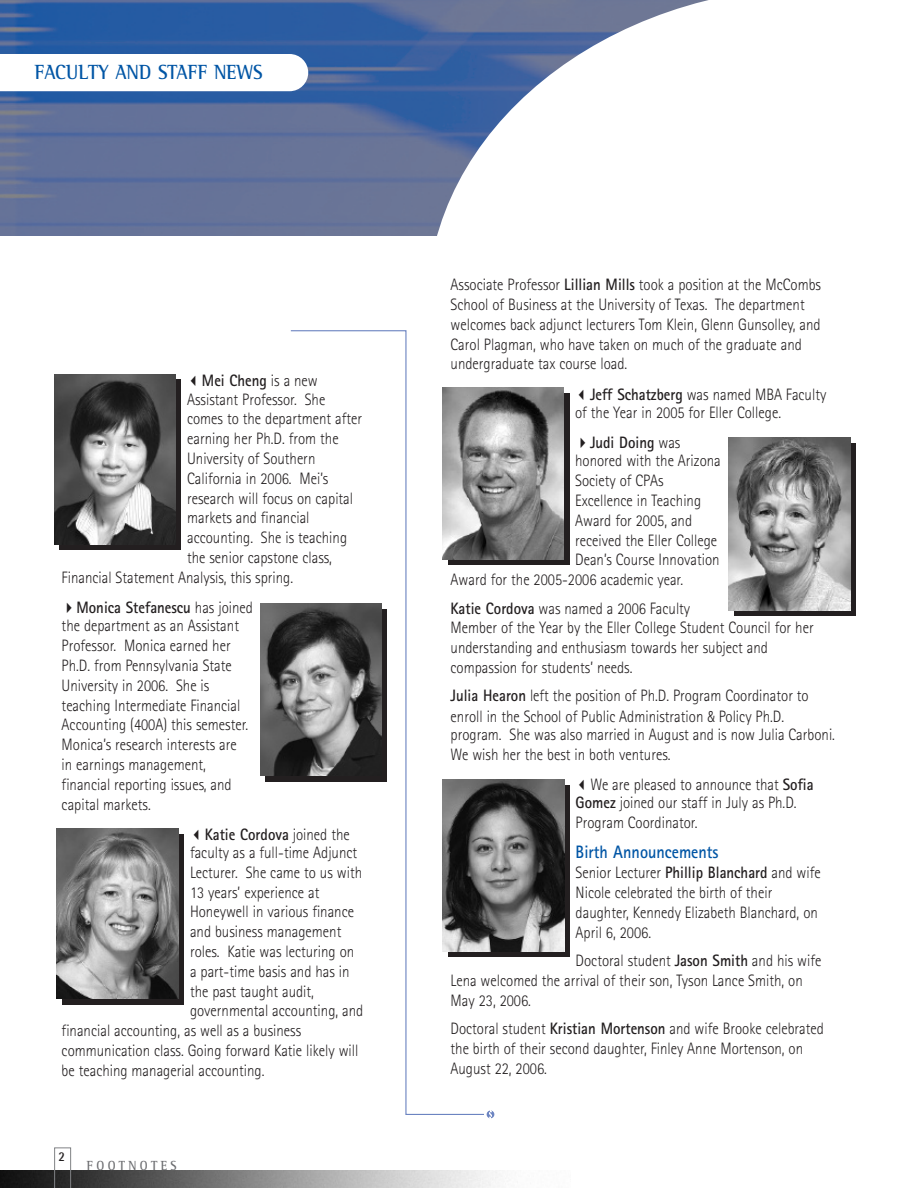
<style>
.page{position:relative;width:918px;height:1188px;background:#fff}
.page>*{position:absolute;margin:0;border:0;box-sizing:border-box;transform-origin:0 0}
.t1{font:700 21px "Rotis Semi Serif";color:#0155a5;scale:.9 1}
.t2{font:700 18px "Rotis Sans Serif";color:#0155a5;scale:.9 1}
.t3{font:300 16.5px/19.8px "Rotis Sans Serif";color:#231f20;scale:.9 1}
.t4{font:700 13.5px "Rotis Semi Serif";letter-spacing:.28em;color:#6c6d70;scale:.9 1}
.t5{font:700 13.5px "Rotis Semi Sans";color:#231f20;scale:.9 1}
.s1{font-weight:700}
.s2{font-family:"Humanist 777 BT Light Condensed B";font-weight:400;font-size:15.75px}
</style>
<div class="page">
<div style="left:60px;top:380px;width:121px;height:170px;background:#231f20"></div>
<img style="left:0;top:1170px;width:502px;height:18px">
<svg style="left:54px;top:1148px;width:17px;height:40px"></svg>
<div style="left:487px;top:1111px;width:7px;height:7px;background:#6c84c1;border-radius:50%"></div>
<img style="left:0;top:0;width:427px;height:236px">
<svg style="left:427px;top:0;width:307px;height:611px"></svg>
<svg style="left:0;top:54px;width:308px;height:37px"></svg>
<svg style="left:290px;top:330px;width:195px;height:785px"></svg>
<img style="left:54px;top:374px;width:122px;height:170px">
<div style="left:448px;top:393px;width:121px;height:172px;background:#231f20"></div>
<img style="left:442px;top:388px;width:122px;height:172px">
<div style="left:734px;top:443px;width:122px;height:173px;background:#231f20"></div>
<img style="left:729px;top:437px;width:122px;height:173px">
<svg style="left:449px;top:785px;width:121px;height:172px;background:#322f30"></svg>
<img style="left:443px;top:779px;width:121px;height:172px">
<div style="left:266px;top:609px;width:121px;height:173px;background:#231f20"></div>
<img style="left:260px;top:604px;width:121px;height:172px">
<div style="left:63px;top:834px;width:121px;height:170px;background:#231f20"></div>
<img style="left:57px;top:828px;width:121px;height:171px">
<p class="t1" style="left:35px;top:64px;width:255px">FACULTY AND STAFF NEWS</p>
<p class="t3" style="left:187px;top:373px;width:155px;line-height:18.1px">✓<span class="s1">Mei Cheng</span> is a new<br>Assistant Professor. She</p>
<p class="t3" style="left:187px;top:411px;width:196px">comes to the department after</p>
<p class="t3" style="left:187px;top:430px;width:170px">earning her Ph.D. from the</p>
<p class="t3" style="left:187px;top:450px;width:144px">University of Southern</p>
<p class="t3" style="left:187px;top:470px;width:159px">California in 2006. Mei’s</p>
<p class="t3" style="left:187px;top:490px;width:186px">research will focus on capital</p>
<p class="t3" style="left:187px;top:510px;width:138px">markets and financial</p>
<p class="t3" style="left:187px;top:529px;width:179px">accounting. She is teaching</p>
<p class="t3" style="left:187px;top:549px;width:162px">the senior capstone class,</p>
<p class="t3" style="left:62px;top:569px;width:259px">Financial Statement Analysis, this spring.</p>
<p class="t3" style="left:62px;top:600px;width:214px;line-height:18.1px">✔<span class="s1">Monica Stefanescu</span> has joined the department as an Assistant</p>
<p class="t3" style="left:62px;top:637px;width:209px">Professor. Monica earned her<br>Ph.D. from Pennsylvania State<br>University in 2006. She is teaching Intermediate Financial<br>Accounting (400A) this semester.<br>Monica’s research interests are in earnings management, financial reporting issues, and capital markets.</p>
<p class="t3" style="left:190px;top:827px;width:187px;line-height:18.1px">✓<span class="s1">Katie Cordova</span> joined the faculty as a full-time Adjunct</p>
<p class="t3" style="left:190px;top:864px;width:193px">Lecturer. She came to us with</p>
<p class="t3" style="left:190px;top:884px;width:145px">13 years’ experience at</p>
<p class="t3" style="left:190px;top:904px;width:184px">Honeywell in various finance</p>
<p class="t3" style="left:190px;top:923px;width:170px">and business management</p>
<p class="t3" style="left:190px;top:943px;width:184px">roles. Katie was lecturing on</p>
<p class="t3" style="left:190px;top:963px;width:179px">a part-time basis and has in</p>
<p class="t3" style="left:190px;top:983px;width:139px">the past taught audit,</p>
<p class="t3" style="left:190px;top:1003px;width:194px">governmental accounting, and</p>
<p class="t3" style="left:62px;top:1022px;width:268px">financial accounting, as well as a business</p>
<p class="t3" style="left:62px;top:1042px;width:331px">communication class. Going forward Katie likely will</p>
<p class="t3" style="left:62px;top:1062px;width:227px">be teaching managerial accounting.</p>
<p class="t5" style="left:58px;top:1152px;width:9px">2</p>
<p class="t4" style="left:87px;top:1161px;width:101px">FOOTNOTES</p>
<p class="t3" style="left:451px;top:276px;width:413px">Associate Professor <span class="s1">Lillian Mills</span> took a position at the McCombs School of Business at the University of Texas. The department welcomes back adjunct lecturers Tom Klein, Glenn Gunsolley, and Carol Plagman, who have taken on much of the graduate and undergraduate tax course load.</p>
<p class="t3" style="left:575px;top:387px;width:281px;line-height:18.1px">✓<span class="s1">Jeff Schatzberg</span> was named MBA Faculty of the Year in 2005 for Eller College.</p>
<p class="t3" style="left:575px;top:435px;width:163px;line-height:18.1px">✔<span class="s1">Judi Doing</span> was honored with the Arizona</p>
<p class="t3" style="left:575px;top:472px;width:100px">Society of CPAs</p>
<p class="t3" style="left:575px;top:492px;width:142px">Excellence in Teaching</p>
<p class="t3" style="left:575px;top:512px;width:132px">Award for 2005, and</p>
<p class="t3" style="left:575px;top:532px;width:159px">received the Eller College</p>
<p class="t3" style="left:575px;top:551px;width:162px">Dean’s Course Innovation</p>
<p class="t3" style="left:451px;top:571px;width:260px">Award for the 2005-2006 academic year.</p>
<p class="t3" style="left:451px;top:600px;width:405px"><span class="s1">Katie Cordova</span> was named a 2006 Faculty<br>Member of the Year by the Eller College Student Council for her understanding and enthusiasm towards her subject and compassion for students’ needs.</p>
<p class="t3" style="left:451px;top:687px;width:399px"><span class="s1">Julia Hearon</span> left the position of Ph.D. Program Coordinator to enroll in the School of Public Administration <span class="s2">&amp;</span> Policy Ph.D.</p>
<p class="t3" style="left:451px;top:726px;width:429px">program. She was also married in August and is now Julia Carboni.<br>We wish her the best in both ventures.</p>
<p class="t3" style="left:576px;top:777px;width:266px;line-height:18.1px">✓We are pleased to announce that <span class="s1">Sofia<br>Gomez</span> joined our staff in July as Ph.D.</p>
<p class="t3" style="left:576px;top:814px;width:137px">Program Coordinator.</p>
<p class="t2" style="left:576px;top:845px;width:160px">Birth Announcements</p>
<p class="t3" style="left:576px;top:864px;width:274px">Senior Lecturer <span class="s1">Phillip Blanchard</span> and wife Nicole celebrated the birth of their daughter, Kennedy Elizabeth Blanchard, on April 6, 2006.</p>
<p class="t3" style="left:451px;top:952px;width:414px;text-indent:125px">Doctoral student <span class="s1">Jason Smith</span> and his wife<br>Lena welcomed the arrival of their son, Tyson Lance Smith, on<br>May 23, 2006.</p>
<p class="t3" style="left:451px;top:1020px;width:416px">Doctoral student <span class="s1">Kristian Mortenson</span> and wife Brooke celebrated the birth of their second daughter, Finley Anne Mortenson, on<br>August 22, 2006.</p>
</div>
